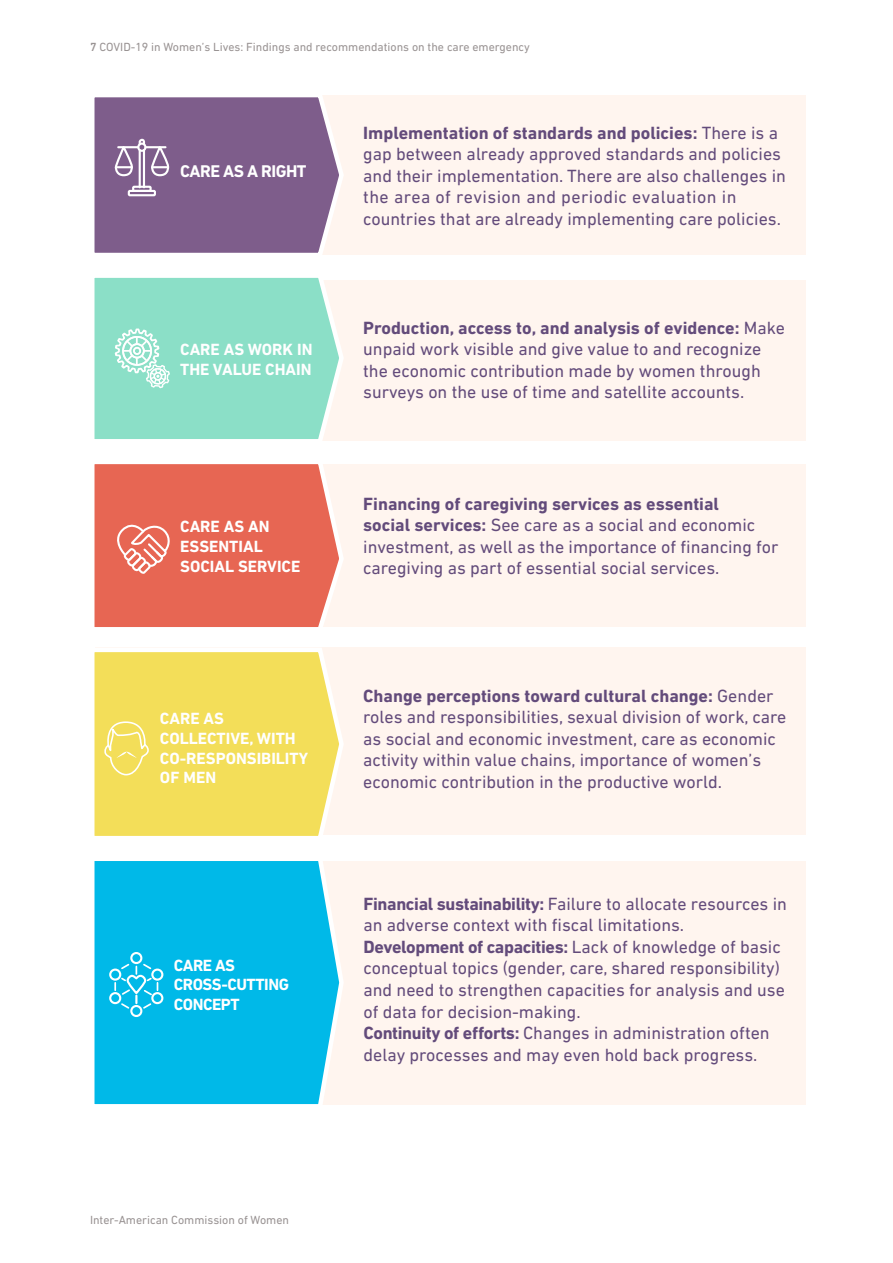
<style>
.page{position:relative;width:893px;height:1263px;background:#fff}
.page>*{position:absolute;margin:0;border:0;box-sizing:border-box;transform-origin:0 0}
.t1{font:18px/21.6px "DIN Next LT Pro";color:#634b7b}
.t2{font:700 17.25px "DIN Next LT Pro";letter-spacing:-.03em;color:#fff}
.t3{font:700 16.5px/19.8px "DIN Next LT Pro";color:#fff}
.t4{font:700 16.5px/19.8px "DIN Next LT Pro";letter-spacing:-.03em;color:#fff}
.t5{font:12px "DIN Next LT Pro";color:#999393}
.s1{font-weight:500}
.s2{font-weight:700}
</style>
<div class="page">
<div style="left:95px;top:95px;width:711px;height:160px;background:#fff5ef"></div>
<svg style="left:94px;top:95px;width:250px;height:160px;background:#8b6d96"></svg>
<div style="left:137px;top:143px;width:9px;height:9px;border:2px solid #fff;border-radius:50%"></div>
<div style="left:132px;top:186px;width:20px;height:6px;border:2px solid #fff"></div>
<div style="left:128px;top:190px;width:28px;height:6px;border:2px solid #fff"></div>
<div style="left:95px;top:465px;width:711px;height:162px;background:#fff5ef"></div>
<svg style="left:94px;top:464px;width:247px;height:163px;background:#e8705e"></svg>
<div style="left:95px;top:280px;width:711px;height:160px;background:#fff5ef"></div>
<svg style="left:94px;top:277px;width:247px;height:164px;background:#95e1cb"></svg>
<div style="left:95px;top:648px;width:711px;height:187px;background:#fff5ef"></div>
<svg style="left:94px;top:647px;width:253px;height:189px;background:#f4e069"></svg>
<svg style="left:104px;top:721px;width:45px;height:55px;background:#f4e272"></svg>
<div style="left:95px;top:861px;width:711px;height:243px;background:#fff5ef"></div>
<svg style="left:94px;top:861px;width:253px;height:244px;background:#14bee8"></svg>
<div style="left:130px;top:952px;width:12px;height:12px;border:2px solid #fff;border-radius:50%"></div>
<div style="left:109px;top:968px;width:12px;height:13px;border:2px solid #fff;border-radius:50%"></div>
<div style="left:151px;top:968px;width:12px;height:13px;border:2px solid #fff;border-radius:50%"></div>
<div style="left:151px;top:992px;width:12px;height:12px;border:2px solid #fff;border-radius:50%"></div>
<div style="left:109px;top:992px;width:12px;height:12px;border:2px solid #fff;border-radius:50%"></div>
<div style="left:130px;top:1005px;width:12px;height:12px;border:2px solid #fff;border-radius:50%"></div>
<svg style="left:114px;top:962px;width:44px;height:48px;background:#39c8ec"></svg>
<p class="t5" style="left:90px;top:40px;width:441px"><span class="s1">7</span> COVID-19 in Women’s Lives: Findings and recommendations on the care emergency</p>
<p class="t2" style="left:180px;top:161px;width:128px">Care as a right</p>
<p class="t3" style="left:180px;top:339px;width:134px">Care as work in the value chai n</p>
<p class="t3" style="left:180px;top:517px;width:122px">Care as an essential social service</p>
<p class="t3" style="left:160px;top:708px;width:150px">Care as collective, with co-responsi bility of men</p>
<p class="t4" style="left:174px;top:955px;width:117px">Care as cross-cutting concept</p>
<p class="t1" style="left:363px;top:121px;width:424px"><span class="s2">Implementation of standards and policies:</span> There is a gap between already approved standards and policies and their implementation. There are also challenges in the area of revision and periodic evaluation in countries that are already implementing care policies.</p>
<p class="t1" style="left:363px;top:316px;width:423px"><span class="s2">Production, access to, and analysis of evidence:</span> Make unpaid work visible and give value to and recognize the economic contribution made by women through surveys on the use of time and satellite accounts.</p>
<p class="t1" style="left:363px;top:492px;width:417px"><span class="s2">Financing of caregiving services as essential<br>social services:</span> See care as a social and economic investment, as well as the importance of financing for caregiving as part of essential social services.</p>
<p class="t1" style="left:363px;top:684px;width:425px"><span class="s2">Change perceptions toward cultural change:</span> Gender roles and responsibilities, sexual division of work, care as social and economic investment, care as economic activity within value chains, importance of women’s economic contribution in the productive world.</p>
<p class="t1" style="left:363px;top:892px;width:425px"><span class="s2">Financial sustainability:</span> Failure to allocate resources in an adverse context with fiscal limitations.<br><span class="s2">Development of capacities:</span> Lack of knowledge of basic conceptual topics (gender, care, shared responsibility) and need to strengthen capacities for analysis and use of data for decision-making.<br><span class="s2">Continuity of efforts:</span> Changes in administration often delay processes and may even hold back progress.</p>
<p class="t5" style="left:90px;top:1213px;width:201px">Inter-American Commission of Women</p>
</div>
